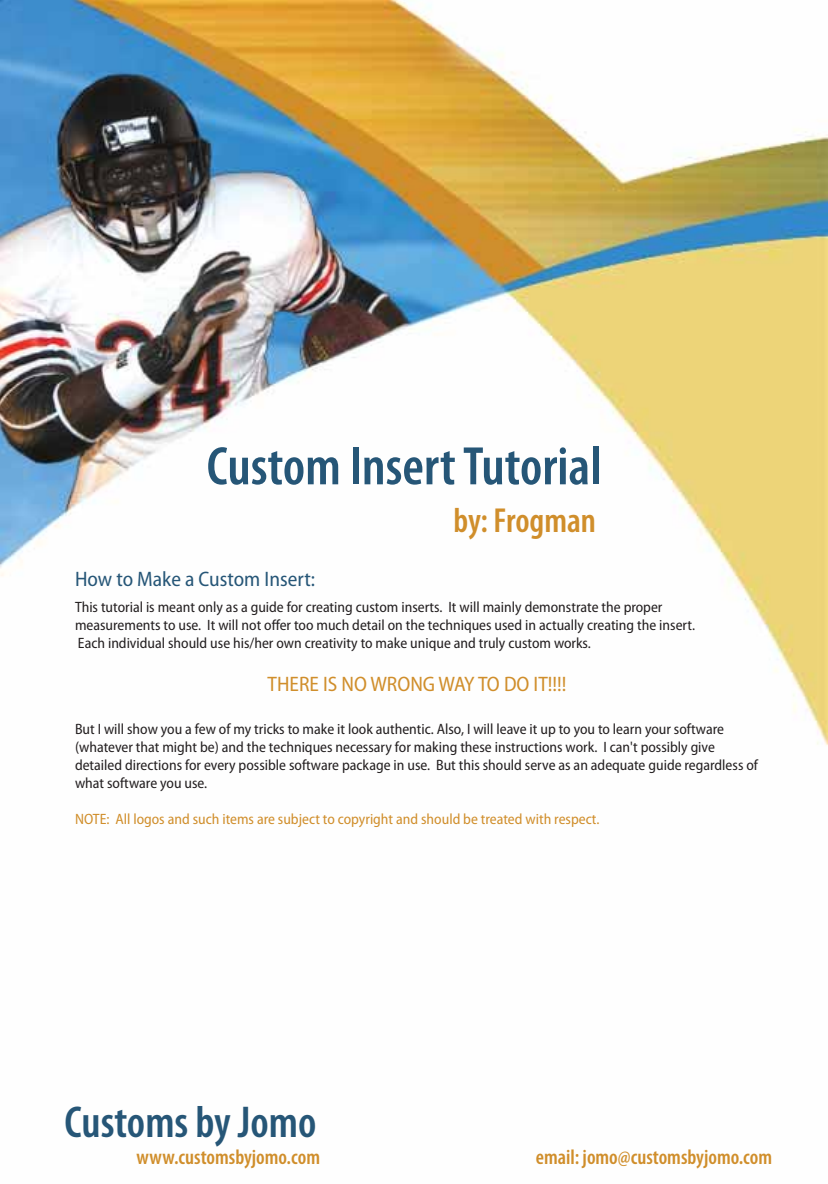
<style>
.page{position:relative;width:828px;height:1184px;background:#fff}
.page>*{position:absolute;margin:0;border:0;box-sizing:border-box;transform-origin:0 0}
.t1{font:600 condensed 54.6px "Myriad Pro";color:#265677}
.t2{font:600 condensed 44.85px "Myriad Pro";color:#265677}
.t3{font:600 condensed 34.8px "Myriad Pro";color:#d08e2b}
.t4{font:600 condensed 21px "Myriad Pro";color:#d08e2b}
.t5{font:semi-condensed 21px "Myriad Pro";color:#d08e2b}
.t6{font:semi-condensed 21px "Myriad Pro";color:#265677}
.t7{font:semi-condensed 15px/18px "Myriad Pro";color:#231f20}
.t8{font:semi-condensed 15px "Myriad Pro";color:#d08e2b}
</style>
<div class="page">
<img style="left:0;top:0;width:828px;height:746px">
<p class="t1" style="left:207px;top:433px;width:396px">Custom Insert Tutorial</p>
<p class="t3" style="left:454px;top:499px;width:144px">by: Frogman</p>
<p class="t6" style="left:75px;top:571px;width:242px">How to Make a Custom Insert:</p>
<p class="t7" style="left:75px;top:599px;width:622px">This tutorial is meant only as a guide for creating custom inserts. It will mainly demonstrate the proper measurements to use. It will not offer too much detail on the techniques used in actually creating the insert.<br>Each individual should use his/her own creativity to make unique and truly custom works.</p>
<p class="t5" style="left:267px;top:676px;width:301px">THERE IS NO WRONG WAY TO DO IT!!!!</p>
<p class="t7" style="left:75px;top:721px;width:684px">But I will show you a few of my tricks to make it look authentic. Also, I will leave it up to you to learn your software (whatever that might be) and the techniques necessary for making these instructions work. I can't possibly give detailed directions for every possible software package in use. But this should serve as an adequate guide regardless of what software you use.</p>
<p class="t8" style="left:75px;top:813px;width:526px">NOTE: All logos and such items are subject to copyright and should be treated with respect.</p>
<p class="t2" style="left:65px;top:1095px;width:253px">Customs by Jomo</p>
<p class="t4" style="left:137px;top:1144px;width:185px">www.customsbyjomo.com</p>
<p class="t4" style="left:536px;top:1144px;width:238px">email: jomo@customsbyjomo.com</p>
</div>
